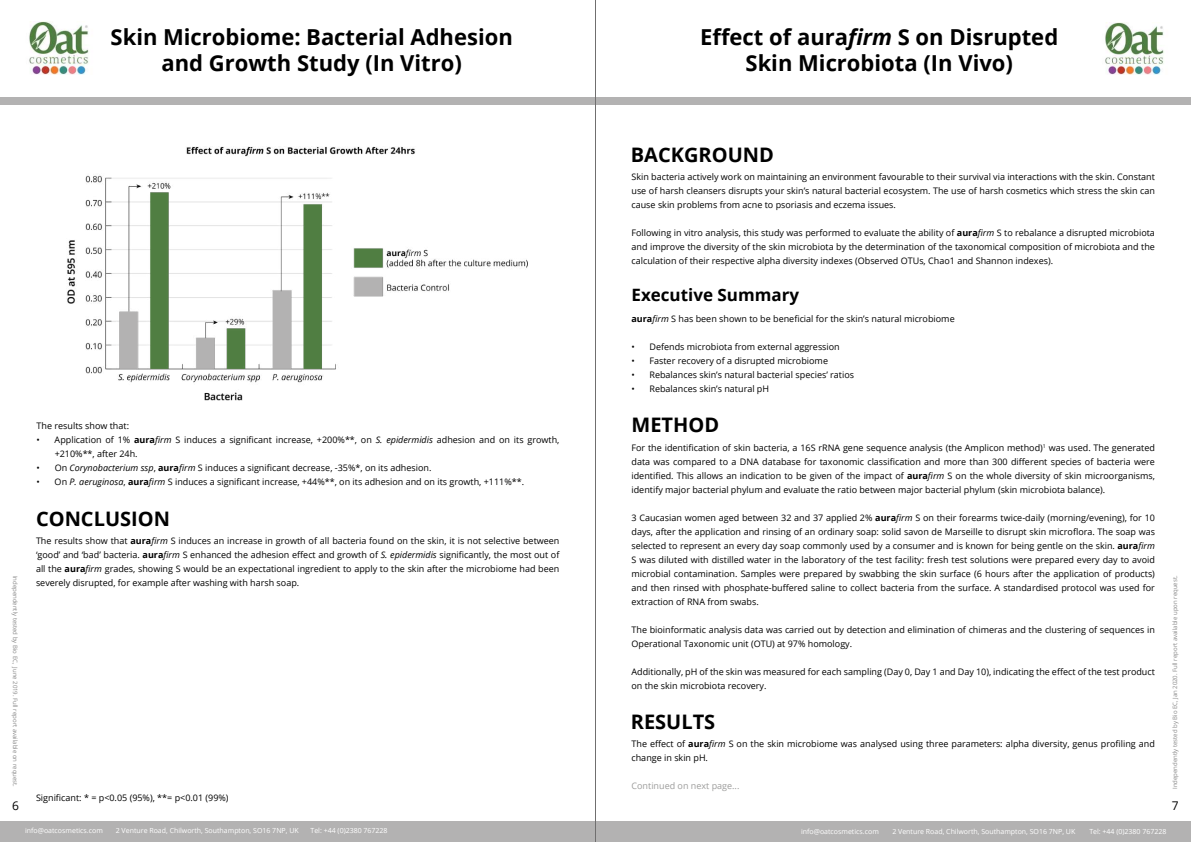
<style>
.page{position:relative;width:1191px;height:842px;background:#fff}
.page>*{position:absolute;margin:0;border:0;box-sizing:border-box;transform-origin:0 0}
.t1{font:700 22px/26.4px "Open Sans";color:#000;text-align:center}
.t2{font:700 20px "Open Sans";color:#000}
.t3{font:700 17px "Open Sans";color:#000}
.t4{font:12px "Open Sans";color:#000}
.t5{font:9px/14px "Open Sans";color:#000;text-align:justify}
.t6{font:9px "Open Sans";color:#9d9d9c}
.t7{font:7px "Open Sans";color:#fff}
.t8{font:6px "Open Sans";color:#878787}
.s1{font-weight:700}
.s2{font-style:italic}
</style>
<div class="page">
<div style="left:595px;top:821px;width:596px;height:21px;background:#b3b2b2"></div>
<div style="left:0;top:821px;width:595px;height:21px;background:#b3b2b2"></div>
<div style="left:0;top:98px;width:595px;height:7px;background:#b3b2b2"></div>
<div style="left:595px;top:98px;width:596px;height:7px;background:#b3b2b2"></div>
<img style="left:1105px;top:22px;width:59px;height:53px">
<img style="left:29px;top:22px;width:60px;height:52px">
<img style="left:67px;top:146px;width:460px;height:255px">
<hr style="left:595px;top:0;width:1px;height:842px;background:#706f6f">
<h1 class="t1" style="left:111px;top:23px;width:404px">Skin Microbiome: Bacterial Adhesion and Growth Study (In Vitro)</h1>
<p class="t8" style="left:20px;top:575px;width:213px;rotate:90deg">Independently tested by Bio EC, June 2019. Full report available on request.</p>
<p class="t5" style="left:37px;top:418px;width:94px">The results show that:</p>
<p class="t5" style="left:55px;top:432px;width:506px;text-indent:-18px">• Application of 1% <span class="s1">aura</span><span class="s2">firm</span> S induces a significant increase, +200%**, on <span class="s2">S. epidermidis</span> adhesion and on its growth, +210%**, after 24h.</p>
<p class="t5" style="left:37px;top:460px;width:396px">• On <span class="s2">Corynobacterium ssp</span>, <span class="s1">aura</span><span class="s2">firm</span> S induces a significant decrease, -35%*, on its adhesion.</p>
<p class="t5" style="left:37px;top:474px;width:489px">• On <span class="s2">P. aeruginosa</span>, <span class="s1">aura</span><span class="s2">firm</span> S induces a significant increase, +44%**, on its adhesion and on its growth, +111%**.</p>
<h2 class="t2" style="left:36px;top:505px;width:135px">CONCLUSION</h2>
<p class="t5" style="left:36px;top:534px;width:525px">The results show that <span class="s1">aura</span><span class="s2">firm</span> S induces an increase in growth of all bacteria found on the skin, it is not selective between ‘good’ and ‘bad’ bacteria. <span class="s1">aura</span><span class="s2">firm</span> S enhanced the adhesion effect and growth of <span class="s2">S. epidermidis</span> significantly, the most out of all the <span class="s1">aura</span><span class="s2">firm</span> grades, showing S would be an expectational ingredient to apply to the skin after the microbiome had been severely disrupted, for example after washing with harsh soap.</p>
<h1 class="t1" style="left:700px;top:23px;width:359px">Effect of aura<span class="s2">firm</span> S on Disrupted<br>Skin Microbiota (In Vivo)</h1>
<h2 class="t2" style="left:631px;top:140px;width:145px">BACKGROUND</h2>
<p class="t5" style="left:631px;top:169px;width:525px">Skin bacteria actively work on maintaining an environment favourable to their survival via interactions with the skin. Constant use of harsh cleansers disrupts your skin’s natural bacterial ecosystem. The use of harsh cosmetics which stress the skin can cause skin problems from acne to psoriasis and eczema issues.</p>
<p class="t5" style="left:631px;top:225px;width:525px">Following in vitro analysis, this study was performed to evaluate the ability of <span class="s1">aura</span><span class="s2">firm</span> S to rebalance a disrupted microbiota and improve the diversity of the skin microbiota by the determination of the taxonomical composition of microbiota and the calculation of their respective alpha diversity indexes (Observed OTUs, Chao1 and Shannon indexes).</p>
<h3 class="t3" style="left:631px;top:283px;width:169px">Executive Summary</h3>
<p class="t5" style="left:631px;top:311px;width:325px"><span class="s1">aura</span><span class="s2">firm</span> S has been shown to be beneficial for the skin’s natural microbiome</p>
<p class="t5" style="left:631px;top:339px;width:210px">• Defends microbiota from external aggression</p>
<p class="t5" style="left:631px;top:353px;width:198px">• Faster recovery of a disrupted microbiome</p>
<p class="t5" style="left:631px;top:367px;width:224px">• Rebalances skin’s natural bacterial species’ ratios</p>
<p class="t5" style="left:631px;top:381px;width:139px">• Rebalances skin’s natural pH</p>
<h2 class="t2" style="left:631px;top:410px;width:89px">METHOD</h2>
<p class="t5" style="left:631px;top:440px;width:525px">For the identification of skin bacteria, a 16S rRNA gene sequence analysis (the Amplicon method)<sup>1</sup> was used. The generated data was compared to a DNA database for taxonomic classification and more than 300 different species of bacteria were identified. This allows an indication to be given of the impact of <span class="s1">aura</span><span class="s2">firm</span> S on the whole diversity of skin microorganisms, identify major bacterial phylum and evaluate the ratio between major bacterial phylum (skin microbiota balance).</p>
<p class="t5" style="left:631px;top:510px;width:525px">3 Caucasian women aged between 32 and 37 applied 2% <span class="s1">aura</span><span class="s2">firm</span> S on their forearms twice-daily (morning/evening), for 10 days, after the application and rinsing of an ordinary soap: solid savon de Marseille to disrupt skin microflora. The soap was selected to represent an every day soap commonly used by a consumer and is known for being gentle on the skin. <span class="s1">aura</span><span class="s2">firm </span>S was diluted with distilled water in the laboratory of the test facility: fresh test solutions were prepared every day to avoid microbial contamination. Samples were prepared by swabbing the skin surface (6 hours after the application of products) and then rinsed with phosphate-buffered saline to collect bacteria from the surface. A standardised protocol was used for extraction of RNA from swabs.</p>
<p class="t5" style="left:631px;top:622px;width:525px">The bioinformatic analysis data was carried out by detection and elimination of chimeras and the clustering of sequences in<br>Operational Taxonomic unit (OTU) at 97% homology.</p>
<p class="t5" style="left:631px;top:664px;width:525px">Additionally, pH of the skin was measured for each sampling (Day 0, Day 1 and Day 10), indicating the effect of the test product on the skin microbiota recovery.</p>
<h2 class="t2" style="left:631px;top:707px;width:86px">RESULTS</h2>
<p class="t5" style="left:631px;top:736px;width:525px">The effect of <span class="s1">aura</span><span class="s2">firm</span> S on the skin microbiome was analysed using three parameters: alpha diversity, genus profiling and change in skin pH.</p>
<p class="t6" style="left:631px;top:779px;width:109px">Continued on next page...</p>
<p class="t8" style="left:1171px;top:789px;width:215px;rotate:-90deg">Independently tested by Bio EC, Jan 2020. Full report available upon request.</p>
<p class="t5" style="left:36px;top:790px;width:194px">Significant: * = p&lt;0.05 (95%), **= p&lt;0.01 (99%)</p>
<h3 class="t4" style="left:12px;top:797px;width:8px">6</h3>
<h3 class="t4" style="left:1172px;top:797px;width:8px">7</h3>
<p class="t7" style="left:25px;top:826px;width:79px">info@oatcosmetics.com</p>
<p class="t7" style="left:116px;top:826px;width:184px">2 Venture Road, Chilworth, Southampton, SO16 7NP, UK</p>
<p class="t7" style="left:310px;top:826px;width:79px">Tel: +44 (0)2380 767228</p>
<p class="t7" style="left:801px;top:826px;width:79px">info@oatcosmetics.com</p>
<p class="t7" style="left:892px;top:826px;width:184px">2 Venture Road, Chilworth, Southampton, SO16 7NP, UK</p>
<p class="t7" style="left:1089px;top:826px;width:79px">Tel: +44 (0)2380 767228</p>
</div>
